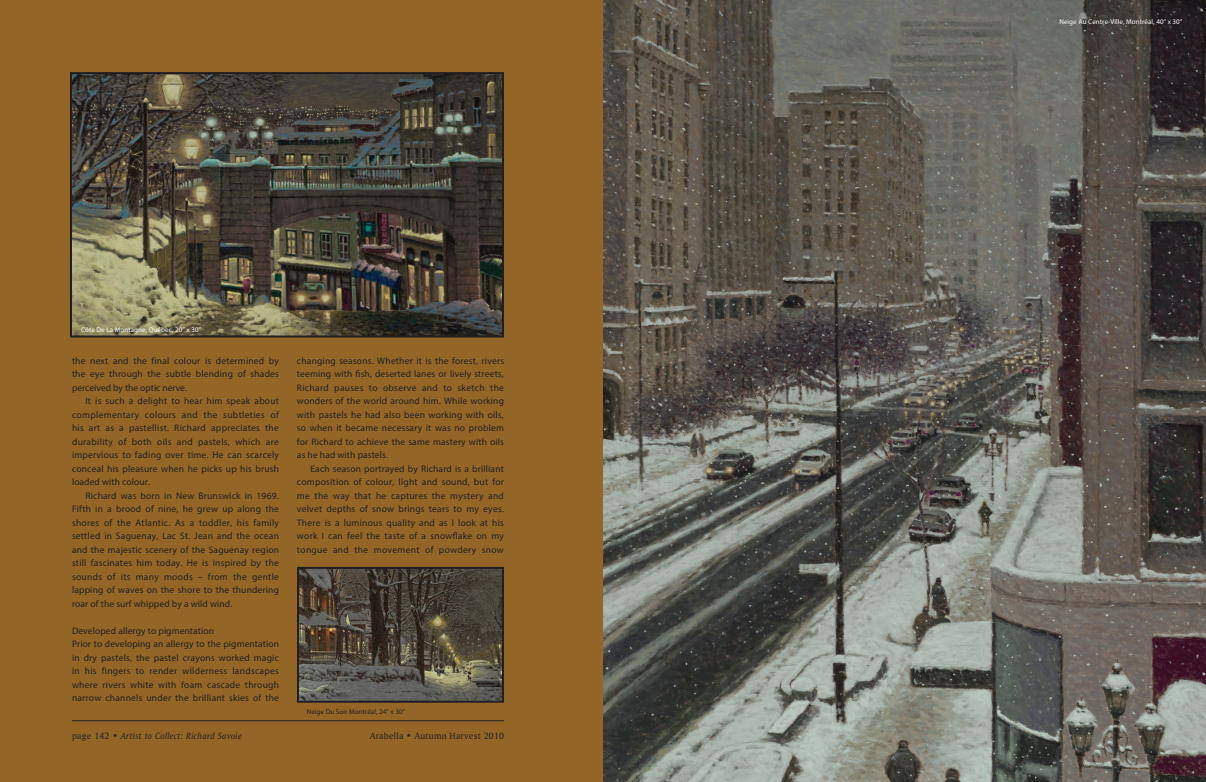
<style>
.page{position:relative;width:1206px;height:782px;background:#fff}
.page>*{position:absolute;margin:0;border:0;box-sizing:border-box;transform-origin:0 0}
.t1{font:9.5px/13.5px "Myriad Pro";letter-spacing:.02em;color:#231f20;text-align:justify}
.t2{font:9.5px "Amerigo BT Italic A";letter-spacing:.025em;color:#231f20}
.t3{font:9.5px "Amerigo BT Roman A";letter-spacing:.025em;color:#231f20}
.t4{font:7px "Myriad Pro";letter-spacing:.01em;color:#fff}
.t5{font:7px "Myriad Pro";letter-spacing:.01em;color:#231f20}
.s1{font-family:"Amerigo BT Roman A"}
</style>
<div class="page">
<div style="left:0;top:0;width:623px;height:781px;background:#936627"></div>
<hr style="left:72px;top:720px;width:432px;height:1px;background:#231f20">
<img style="left:603px;top:0;width:603px;height:781px">
<img style="left:300px;top:569px;width:201px;height:130px">
<div style="left:297px;top:566px;width:207px;height:136px;border:2px solid #231f20"></div>
<img style="left:73px;top:75px;width:428px;height:259px">
<div style="left:70px;top:72px;width:434px;height:265px;border:2px solid #231f20"></div>
<p class="t4" style="left:81px;top:325px;width:122px">Côte De La Montagne, Québec, 20” x 30”</p>
<p class="t1" style="left:72px;top:353px;width:208px">the next and the final colour is determined by the eye through the subtle blending of shades perceived by the optic nerve.</p>
<p class="t1" style="left:72px;top:394px;width:209px;text-indent:13px">It is such a delight to hear him speak about complementary colours and the subtleties of his art as a pastellist. Richard appreciates the durability of both oils and pastels, which are impervious to fading over time. He can scarcely conceal his pleasure when he picks up his brush loaded with colour.</p>
<p class="t1" style="left:72px;top:488px;width:209px;text-indent:13px">Richard was born in New Brunswick in 1969.<br>Fifth in a brood of nine, he grew up along the shores of the Atlantic. As a toddler, his family settled in Saguenay, Lac St. Jean and the ocean and the majestic scenery of the Saguenay region still fascinates him today. He is inspired by the sounds of its many moods – from the gentle lapping of waves on the shore to the thundering roar of the surf whipped by a wild wind.</p>
<p class="t1" style="left:72px;top:623px;width:209px;text-align:left">Developed allergy to pigmentation<br>Prior to developing an allergy to the pigmentation in dry pastels, the pastel crayons worked magic in his fingers to render wilderness landscapes where rivers white with foam cascade through narrow channels under the brilliant skies of the</p>
<p class="t1" style="left:297px;top:353px;width:209px">changing seasons. Whether it is the forest, rivers teeming with fish, deserted lanes or lively streets, Richard pauses to observe and to sketch the wonders of the world around him. While working with pastels he had also been working with oils, so when it became necessary it was no problem for Richard to achieve the same mastery with oils as he had with pastels.</p>
<p class="t1" style="left:297px;top:461px;width:209px;text-indent:13px">Each season portrayed by Richard is a brilliant composition of colour, light and sound, but for me the way that he captures the mystery and velvet depths of snow brings tears to my eyes.<br>There is a luminous quality and as I look at his work I can feel the taste of a snowflake on my tongue and the movement of powdery snow</p>
<p class="t5" style="left:307px;top:707px;width:100px">Neige Du Soir Montréal, 24” x 30”</p>
<p class="t2" style="left:72px;top:729px;width:171px"><span class="s1">page 142 •</span> Artist to Collect: Richard Savoie</p>
<p class="t3" style="left:370px;top:729px;width:135px">Arabella • Autumn Harvest 2010</p>
<p class="t4" style="left:1059px;top:18px;width:125px">Neige Au Centre-Ville, Montréal, 40” x 30”</p>
</div>
